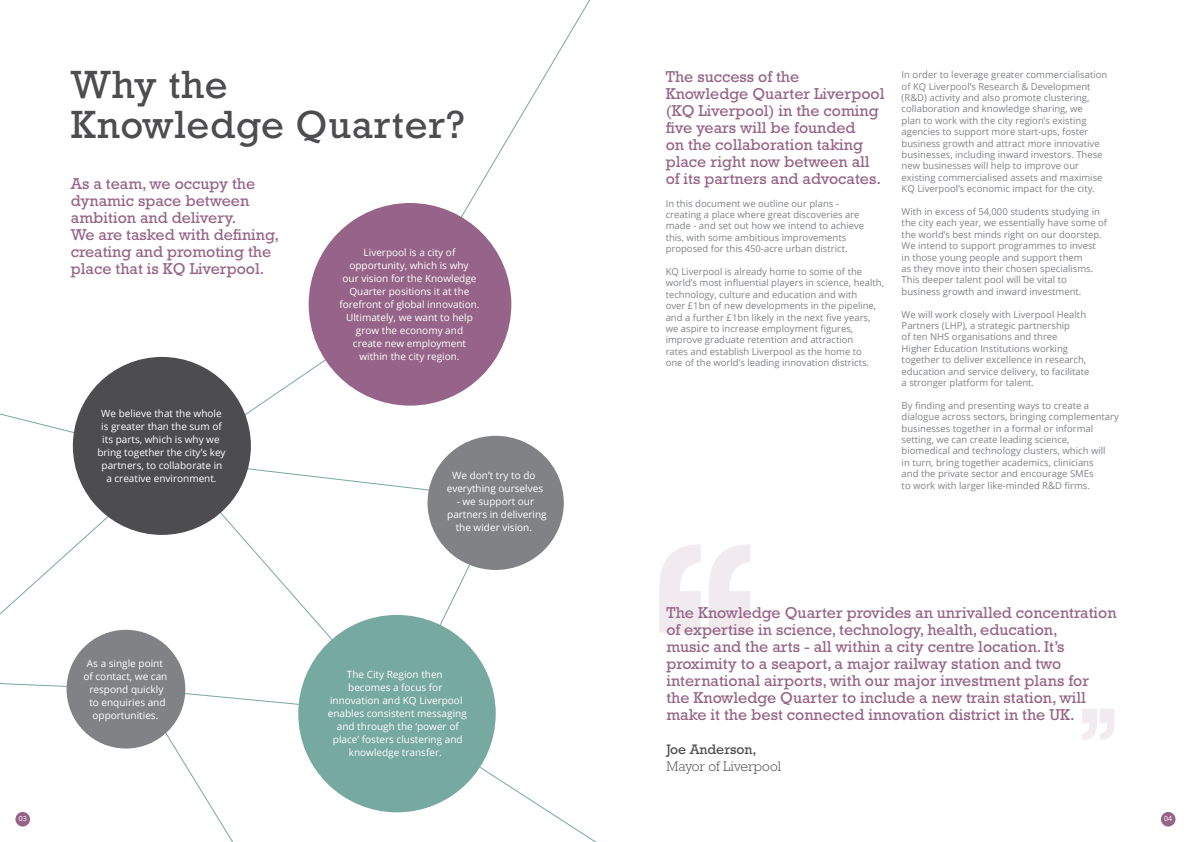
<style>
.page{position:relative;width:1191px;height:842px;background:#fff}
.page>*{position:absolute;margin:0;border:0;box-sizing:border-box;transform-origin:0 0}
.t1{font:40px/40px "Rockwell Std";letter-spacing:.02em;color:#4d4d4f}
.t2{font:16px/17px "Rockwell Std";color:#966488}
.t3{font:300 14px "Rockwell Std";color:#4d4d4f}
.t4{font:14px "Rockwell Std";color:#4d4d4f}
.t5{font:10px/13px "Open Sans";color:#fff;text-align:center}
.t6{font:9.5px/11.4px "Open Sans";color:#808285}
.t7{font:7px "Open Sans";color:#fff}
</style>
<div class="page">
<svg style="left:0;top:462px;width:137px;height:228px"></svg>
<svg style="left:420px;top:0;width:170px;height:305px"></svg>
<svg style="left:0;top:303px;width:393px;height:157px"></svg>
<svg style="left:137px;top:444px;width:262px;height:398px"></svg>
<div style="left:309px;top:203px;width:202px;height:203px;background:#966488;border-radius:50%"></div>
<div style="left:67px;top:630px;width:118px;height:118px;background:#808285;border-radius:50%"></div>
<div style="left:427px;top:436px;width:137px;height:134px;background:#808285;border-radius:50%"></div>
<div style="left:73px;top:357px;width:178px;height:178px;background:#4d4d4f;border-radius:50%"></div>
<div style="left:298px;top:615px;width:198px;height:197px;background:#76a9a0;border-radius:50%"></div>
<svg style="left:659px;top:544px;width:42px;height:89px"></svg>
<svg style="left:709px;top:544px;width:41px;height:89px"></svg>
<svg style="left:1082px;top:709px;width:32px;height:31px"></svg>
<div style="left:1161px;top:812px;width:14px;height:14px;background:#966488;border-radius:50%"></div>
<div style="left:15px;top:812px;width:15px;height:14px;background:#966488;border-radius:50%"></div>
<h1 class="t1" style="left:71px;top:64px;width:395px">Why the<br>Knowledge Quarter?</h1>
<h2 class="t2" style="left:71px;top:175px;width:210px">As a team, we occupy the dynamic space between ambition and delivery.<br>We are tasked with defining, creating and promoting the place that is KQ Liverpool.</h2>
<p class="t5" style="left:339px;top:246px;width:142px">Liverpool is a city of opportunity, which is why<br>our vision for the Knowledge<br>Quarter positions it at the forefront of global innovation.<br>Ultimately, we want to help grow the economy and<br>create new employment within the city region.</p>
<p class="t5" style="left:97px;top:407px;width:130px">We believe that the whole is greater than the sum of its parts, which is why we bring together the city’s key partners, to collaborate in a creative environment.</p>
<p class="t5" style="left:83px;top:657px;width:85px">As a single point of contact, we can respond quickly to enquiries and opportunities.</p>
<p class="t5" style="left:447px;top:469px;width:98px">We don’t try to do everything ourselves</p>
<p class="t5" style="left:447px;top:495px;width:101px">- we support our partners in delivering the wider vision.</p>
<p class="t5" style="left:328px;top:668px;width:141px">The City Region then becomes a focus for innovation and KQ Liverpool enables consistent messaging and through the ‘power of place’ fosters clustering and knowledge transfer.</p>
<h2 class="t2" style="left:665px;top:68px;width:220px">The success of the<br>Knowledge Quarter Liverpool (KQ Liverpool) in the coming five years will be founded<br>on the collaboration taking place right now between all of its partners and advocates.</h2>
<p class="t6" style="left:665px;top:197px;width:200px">In this document we outline our plans - creating a place where great discoveries are made - and set out how we intend to achieve this, with some ambitious improvements proposed for this 450-acre urban district.</p>
<p class="t6" style="left:665px;top:266px;width:220px">KQ Liverpool is already home to some of the world’s most influential players in science, health, technology, culture and education and with<br>over £1bn of new developments in the pipeline, and a further £1bn likely in the next five years, we aspire to increase employment figures, improve graduate retention and attraction<br>rates and establish Liverpool as the home to<br>one of the world’s leading innovation districts.</p>
<p class="t6" style="left:901px;top:69px;width:207px">In order to leverage greater commercialisation of KQ Liverpool’s Research &amp; Development (R&amp;D) activity and also promote clustering, collaboration and knowledge sharing, we<br>plan to work with the city region’s existing agencies to support more start-ups, foster business growth and attract more innovative businesses, including inward investors. These new businesses will help to improve our existing commercialised assets and maximise KQ Liverpool’s economic impact for the city.</p>
<p class="t6" style="left:901px;top:206px;width:207px">With in excess of 54,000 students studying in the city each year, we essentially have some of the world’s best minds right on our doorstep.<br>We intend to support programmes to invest<br>in those young people and support them<br>as they move into their chosen specialisms.<br>This deeper talent pool will be vital to business growth and inward investment.</p>
<p class="t6" style="left:901px;top:308px;width:189px">We will work closely with Liverpool Health Partners (LHP), a strategic partnership<br>of ten NHS organisations and three Higher Education Institutions working together to deliver excellence in research, education and service delivery, to facilitate a stronger platform for talent.</p>
<p class="t6" style="left:901px;top:399px;width:219px">By finding and presenting ways to create a dialogue across sectors, bringing complementary businesses together in a formal or informal setting, we can create leading science, biomedical and technology clusters, which will<br>in turn, bring together academics, clinicians<br>and the private sector and encourage SMEs<br>to work with larger like-minded R&amp;D firms.</p>
<p class="t2" style="left:666px;top:604px;width:452px">The Knowledge Quarter provides an unrivalled concentration of expertise in science, technology, health, education,<br>music and the arts - all within a city centre location. It’s proximity to a seaport, a major railway station and two international airports, with our major investment plans for<br>the Knowledge Quarter to include a new train station, will make it the best connected innovation district in the UK.</p>
<h3 class="t4" style="left:666px;top:741px;width:92px">Joe Anderson,</h3>
<h3 class="t3" style="left:666px;top:758px;width:116px">Mayor of Liverpool</h3>
<p class="t7" style="left:19px;top:814px;width:10px">03</p>
<p class="t7" style="left:1164px;top:814px;width:10px">04</p>
</div>
